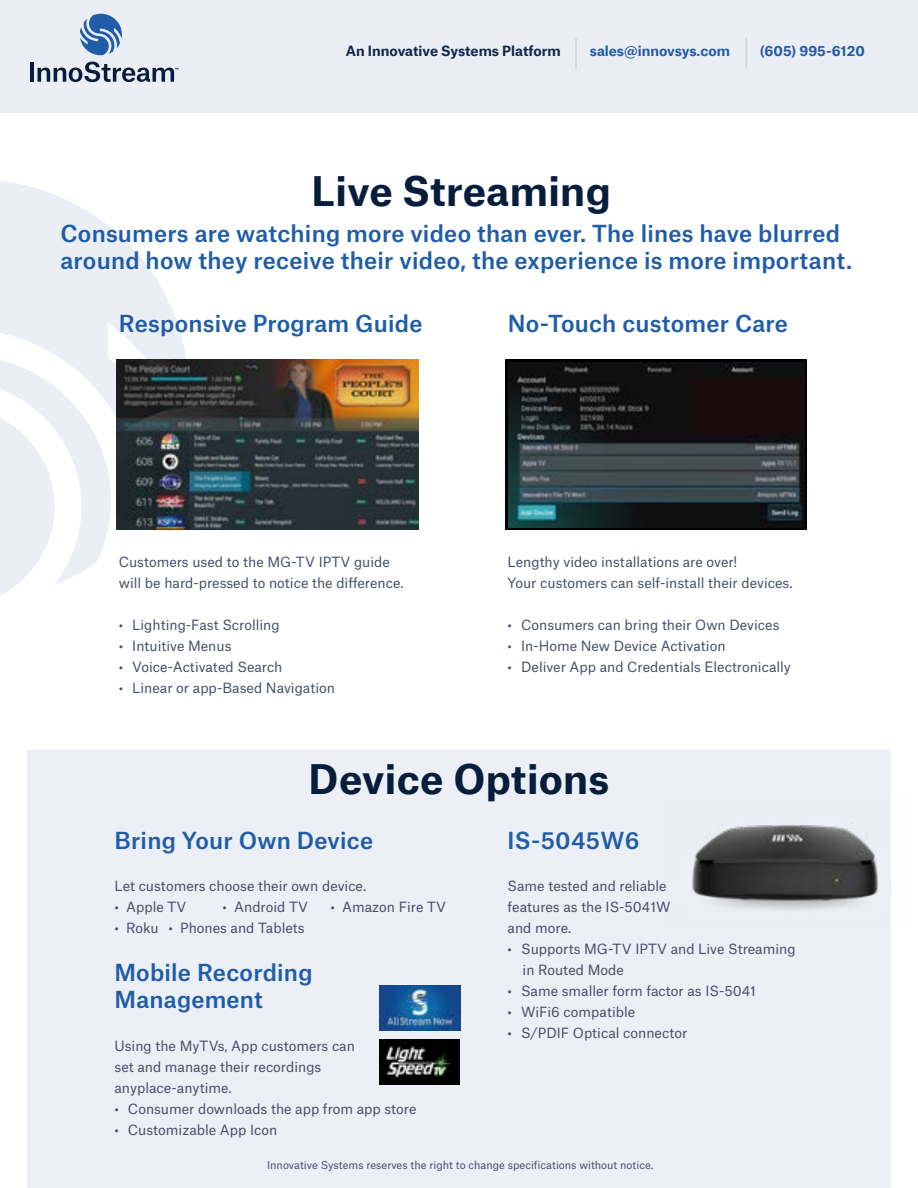
<style>
.page{position:relative;width:918px;height:1188px;background:#fff}
.page>*{position:absolute;margin:0;border:0;box-sizing:border-box;transform-origin:0 0}
.t1{font:700 39px "Atlas Grotesk Web";letter-spacing:.01em;color:#071d3c}
.t2{font:500 22.5px/27px "Atlas Grotesk";letter-spacing:.01em;color:#1f5da9}
.t3{font:13.5px/21px "Atlas Grotesk";color:#464d69}
.t4{font:700 13.5px "Atlas Grotesk Web";color:#205ca8}
.t5{font:700 13.5px "Atlas Grotesk Web";color:#11274a}
.t6{font:10.5px "Atlas Grotesk";color:#454d69}
</style>
<div class="page">
<div style="left:27px;top:751px;width:864px;height:437px;background:#eceff5"></div>
<svg style="left:0;top:181px;width:188px;height:349px"></svg>
<svg style="left:0;top:229px;width:108px;height:366px"></svg>
<div style="left:0;top:0;width:918px;height:112px;background:#ebeff5"></div>
<svg style="left:80px;top:14px;width:42px;height:41px"></svg>
<hr style="left:30px;top:62px;width:4px;height:20px;background:#081c3c">
<svg style="left:38px;top:62px;width:140px;height:20px"></svg>
<hr style="left:575px;top:38px;width:2px;height:30px;background:#d1d3d2">
<hr style="left:746px;top:38px;width:1px;height:30px;background:#d1d3d2">
<img style="left:117px;top:360px;width:301px;height:170px">
<div style="left:506px;top:360px;width:301px;height:170px;background:#000"></div>
<img style="left:508px;top:362px;width:297px;height:166px">
<img style="left:692px;top:825px;width:187px;height:85px">
<img style="left:380px;top:985px;width:80px;height:46px">
<img style="left:380px;top:1039px;width:80px;height:45px">
<p class="t5" style="left:346px;top:40px;width:216px">An Innovative Systems Platform</p>
<p class="t4" style="left:590px;top:40px;width:142px">sales@innovsys.com</p>
<p class="t4" style="left:760px;top:40px;width:106px">(605) 995-6120</p>
<h1 class="t1" style="left:311px;top:159px;width:301px">Live Streaming</h1>
<h2 class="t2" style="left:60px;top:218px;width:793px">Consumers are watching more video than ever. The lines have blurred around how they receive their video, the experience is more important.</h2>
<h2 class="t2" style="left:119px;top:307px;width:305px">Responsive Program Guide</h2>
<h2 class="t2" style="left:508px;top:307px;width:282px">No-Touch customer Care</h2>
<p class="t3" style="left:119px;top:550px;width:286px">Customers used to the MG-TV IPTV guide will be hard-pressed to notice the difference.</p>
<p class="t3" style="left:119px;top:613px;width:162px">• Lighting-Fast Scrolling</p>
<p class="t3" style="left:119px;top:634px;width:114px">• Intuitive Menus</p>
<p class="t3" style="left:119px;top:655px;width:165px">• Voice-Activated Search</p>
<p class="t3" style="left:119px;top:676px;width:218px">• Linear or app-Based Navigation</p>
<p class="t3" style="left:508px;top:550px;width:286px">Lengthy video installations are over!<br>Your customers can self-install their devices.</p>
<p class="t3" style="left:508px;top:613px;width:273px">• Consumers can bring their Own Devices</p>
<p class="t3" style="left:508px;top:634px;width:219px">• In-Home New Device Activation</p>
<p class="t3" style="left:508px;top:655px;width:285px">• Deliver App and Credentials Electronically</p>
<h1 class="t1" style="left:309px;top:747px;width:302px">Device Options</h1>
<h2 class="t2" style="left:114px;top:824px;width:260px">Bring Your Own Device</h2>
<p class="t3" style="left:114px;top:874px;width:253px">Let customers choose their own device.</p>
<p class="t3" style="left:114px;top:895px;width:74px">• Apple TV</p>
<p class="t3" style="left:222px;top:895px;width:87px">• Android TV</p>
<p class="t3" style="left:330px;top:895px;width:117px">• Amazon Fire TV</p>
<p class="t3" style="left:114px;top:916px;width:192px">• Roku • Phones and Tablets</p>
<h2 class="t2" style="left:114px;top:957px;width:200px">Mobile Recording<br>Management</h2>
<p class="t3" style="left:114px;top:1034px;width:242px">Using the MyTVs, App customers can set and manage their recordings anyplace-anytime.</p>
<p class="t3" style="left:114px;top:1097px;width:304px">• Consumer downloads the app from app store</p>
<p class="t3" style="left:114px;top:1118px;width:164px">• Customizable App Icon</p>
<h2 class="t2" style="left:508px;top:824px;width:133px">IS-5045W6</h2>
<p class="t3" style="left:508px;top:874px;width:165px">Same tested and reliable features as the IS-5041W and more.</p>
<p class="t3" style="left:523px;top:937px;width:275px;text-indent:-15px">• Supports MG-TV IPTV and Live Streaming in Routed Mode</p>
<p class="t3" style="left:508px;top:979px;width:250px">• Same smaller form factor as IS-5041</p>
<p class="t3" style="left:508px;top:1000px;width:129px">• WiFi6 compatible</p>
<p class="t3" style="left:508px;top:1021px;width:181px">• S/PDIF Optical connector</p>
<p class="t6" style="left:267px;top:1157px;width:388px">Innovative Systems reserves the right to change specifications without notice.</p>
</div>
